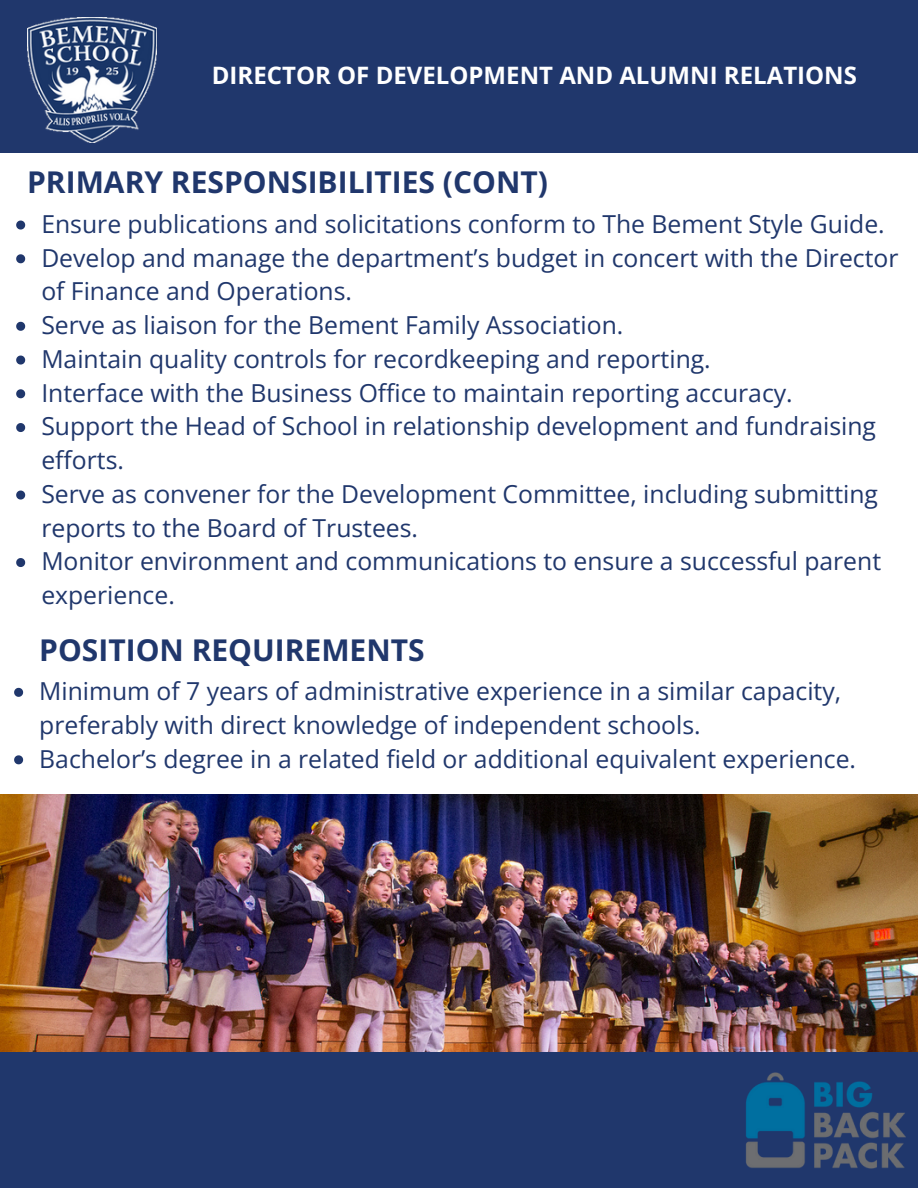
<style>
.page{position:relative;width:918px;height:1188px;background:#fff}
.page>*{position:absolute;margin:0;border:0;box-sizing:border-box;transform-origin:0 0}
.t1{font:700 30px "Open Sans";color:#20376c}
.t2{font:24.75px/33.8px "Open Sans";color:#20376c}
.t3{font:700 24px "Open Sans";color:#fff}
</style>
<div class="page">
<div style="left:0;top:1052px;width:918px;height:136px;background:#20376c"></div>
<img style="left:746px;top:1072px;width:160px;height:97px">
<div style="left:0;top:0;width:918px;height:153px;background:#20376c"></div>
<img style="left:28px;top:18px;width:128px;height:125px">
<img style="left:0;top:794px;width:918px;height:258px">
<svg style="left:16px;top:221px;width:9px;height:9px"></svg>
<svg style="left:16px;top:254px;width:9px;height:9px"></svg>
<svg style="left:16px;top:322px;width:9px;height:9px"></svg>
<svg style="left:16px;top:356px;width:9px;height:9px"></svg>
<svg style="left:16px;top:389px;width:9px;height:9px"></svg>
<svg style="left:16px;top:423px;width:9px;height:9px"></svg>
<svg style="left:16px;top:491px;width:9px;height:9px"></svg>
<svg style="left:16px;top:558px;width:9px;height:9px"></svg>
<svg style="left:14px;top:688px;width:9px;height:9px"></svg>
<svg style="left:14px;top:755px;width:9px;height:9px"></svg>
<p class="t3" style="left:212px;top:58px;width:647px">DIRECTOR OF DEVELOPMENT AND ALUMNI RELATIONS</p>
<p class="t1" style="left:27px;top:161px;width:522px">PRIMARY RESPONSIBILITIES (CONT)</p>
<h4 class="t2" style="left:41px;top:206px;width:845px">Ensure publications and solicitations conform to The Bement Style Guide.</h4>
<h3 class="t2" style="left:41px;top:240px;width:859px">Develop and manage the department’s budget in concert with the Director of Finance and Operations.</h3>
<p class="t2" style="left:41px;top:308px;width:583px">Serve as liaison for the Bement Family Association.</p>
<p class="t2" style="left:41px;top:341px;width:671px">Maintain quality controls for recordkeeping and reporting.</p>
<p class="t2" style="left:41px;top:375px;width:753px">Interface with the Business Office to maintain reporting accuracy.</p>
<p class="t2" style="left:41px;top:409px;width:836px">Support the Head of School in relationship development and fundraising efforts.</p>
<p class="t2" style="left:41px;top:476px;width:838px">Serve as convener for the Development Committee, including submitting reports to the Board of Trustees.</p>
<p class="t2" style="left:41px;top:544px;width:841px">Monitor environment and communications to ensure a successful parent experience.</p>
<p class="t1" style="left:39px;top:629px;width:387px">POSITION REQUIREMENTS</p>
<h3 class="t2" style="left:39px;top:674px;width:803px">Minimum of 7 years of administrative experience in a similar capacity, preferably with direct knowledge of independent schools.</h3>
<p class="t2" style="left:39px;top:741px;width:818px">Bachelor’s degree in a related field or additional equivalent experience.</p>
</div>
